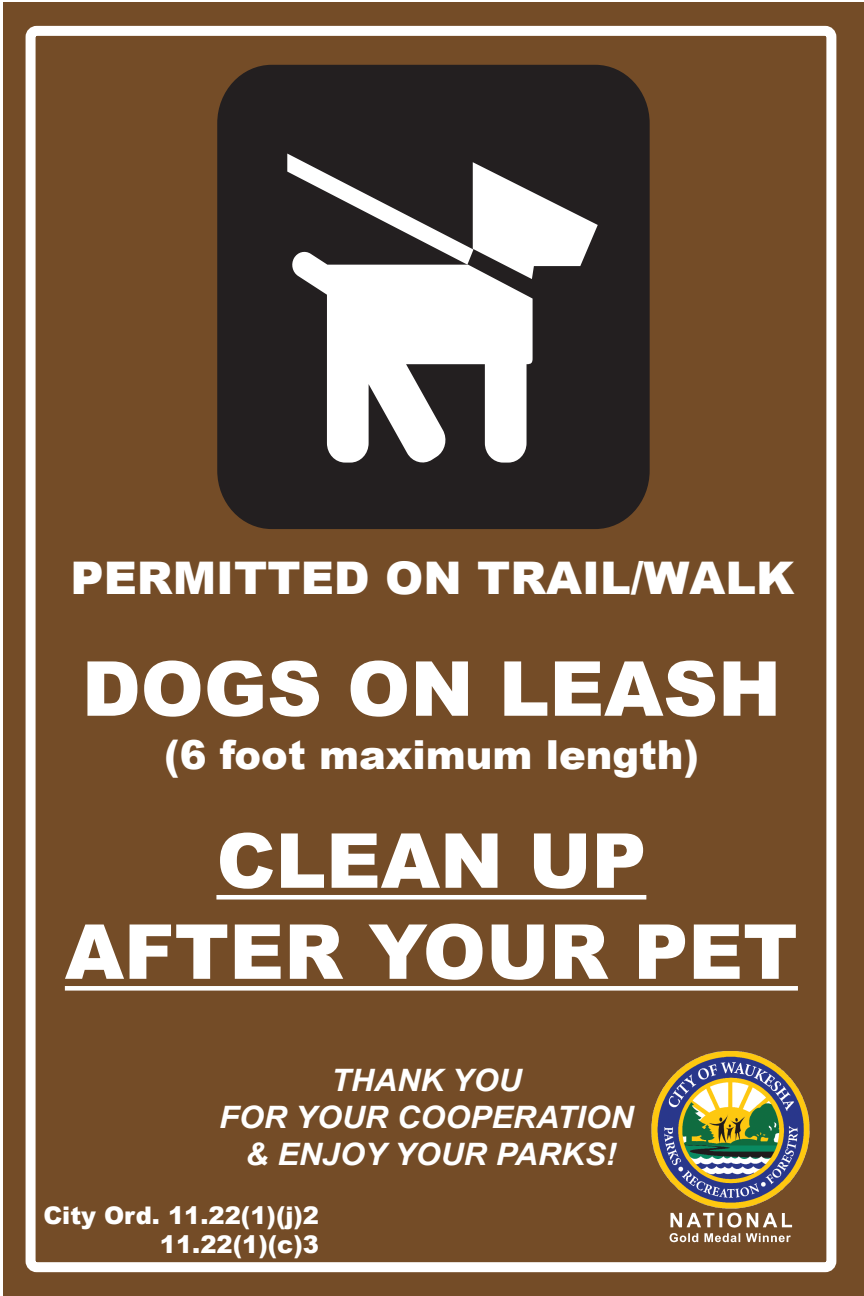
<style>
.page{position:relative;width:864px;height:1296px;background:#fff}
.page>*{position:absolute;margin:0;border:0;box-sizing:border-box;transform-origin:0 0}
.t1{font:900 75.9px/91px "Arial";color:#fff;text-align:center}
.t2{font:900 45px "Arial";color:#fff}
.t3{font:900 40px "Arial";color:#fff}
.t4{font:italic 700 30.9px/37.1px "Arial";color:#fff;text-align:center;scale:1.04 1}
.t5{font:900 24.3px/29.1px "Arial";color:#fff;text-align:right}
</style>
<div class="page">
<div style="left:4px;top:3px;width:860px;height:1293px;background:#744c27"></div>
<div style="left:216px;top:895px;width:430px;height:5px;background:#fff"></div>
<div style="left:65px;top:986px;width:733px;height:5px;background:#fff"></div>
<div style="left:217px;top:65px;width:433px;height:464px;background:#231f20;border-radius:56px"></div>
<svg style="left:287px;top:154px;width:311px;height:118px"></svg>
<svg style="left:291px;top:250px;width:242px;height:213px;fill:#fff"></svg>
<div style="left:26px;top:26px;width:810px;height:1246px;border:10px solid #fff;border-radius:6px"></div>
<img style="left:651px;top:1044px;width:175px;height:210px">
<h2 class="t2" style="left:70px;top:545px;width:726px">PERMITTED ON TRAIL/WALK</h2>
<h1 class="t1" style="left:82px;top:641px;width:701px">DOGS ON LEASH</h1>
<p class="t3" style="left:164px;top:725px;width:536px">(6 foot maximum length)</p>
<h1 class="t1" style="left:65px;top:813px;width:734px">CLEAN UP<br>AFTER YOUR PET</h1>
<p class="t4" style="left:219px;top:1063px;width:400px">THANK YOU<br>FOR YOUR COOPERATION &amp; ENJOY YOUR PARKS!</p>
<p class="t5" style="left:43px;top:1200px;width:277px">City Ord. 11.22(1)(j)2<br>11.22(1)(c)3</p>
</div>
